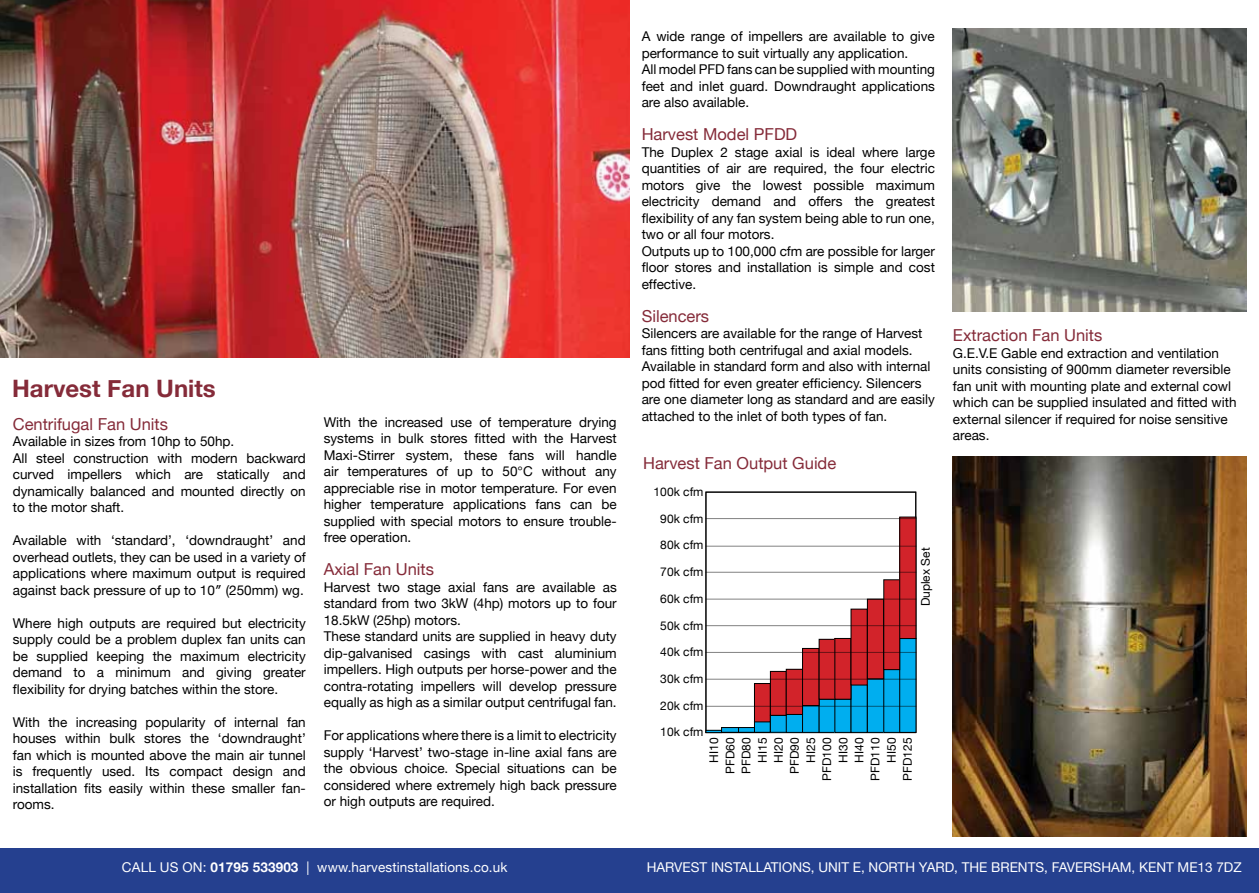
<style>
.page{position:relative;width:1259px;height:893px;background:#fff}
.page>*{position:absolute;margin:0;border:0;box-sizing:border-box;transform-origin:0 0}
.t1{font:700 24px "Helvetica Neue";color:#852b39}
.t2{font:16.5px "Helvetica Neue";color:#852b39}
.t3{font:13.5px/16.5px "Helvetica Neue";color:#000}
.t4{font:13.5px "Helvetica Neue";color:#fff}
.t5{font:12px/16.2px "Helvetica Neue";color:#000;text-align:right}
.s1{font-weight:700}
</style>
<div class="page">
<div style="left:0;top:849px;width:1259px;height:44px;background:#25408f"></div>
<img style="left:0;top:0;width:629px;height:357px">
<img style="left:953px;top:28px;width:293px;height:284px">
<img style="left:953px;top:456px;width:293px;height:381px">
<div style="left:705px;top:730px;width:17px;height:3px;border:1px solid #000"></div>
<div style="left:721px;top:727px;width:17px;height:5px;background:#00aeef"></div>
<div style="left:721px;top:727px;width:18px;height:6px;border:1px solid #000"></div>
<div style="left:738px;top:727px;width:17px;height:5px;background:#00aeef"></div>
<div style="left:738px;top:727px;width:17px;height:6px;border:1px solid #000"></div>
<div style="left:754px;top:721px;width:16px;height:11px;background:#00aeef"></div>
<div style="left:754px;top:721px;width:16px;height:12px;border:1px solid #000"></div>
<div style="left:754px;top:683px;width:16px;height:39px;background:#d2232a"></div>
<div style="left:754px;top:683px;width:16px;height:39px;border:1px solid #000"></div>
<div style="left:770px;top:715px;width:16px;height:17px;background:#00aeef"></div>
<div style="left:770px;top:715px;width:17px;height:18px;border:1px solid #000"></div>
<div style="left:786px;top:714px;width:16px;height:18px;background:#00aeef"></div>
<div style="left:786px;top:714px;width:17px;height:19px;border:1px solid #000"></div>
<div style="left:802px;top:705px;width:17px;height:27px;background:#00aeef"></div>
<div style="left:802px;top:704px;width:17px;height:29px;border:1px solid #000"></div>
<div style="left:819px;top:699px;width:16px;height:33px;background:#00aeef"></div>
<div style="left:818px;top:699px;width:17px;height:34px;border:1px solid #000"></div>
<div style="left:835px;top:699px;width:16px;height:33px;background:#00aeef"></div>
<div style="left:851px;top:684px;width:16px;height:48px;background:#00aeef"></div>
<div style="left:867px;top:679px;width:16px;height:53px;background:#00aeef"></div>
<div style="left:867px;top:678px;width:17px;height:55px;border:1px solid #000"></div>
<div style="left:883px;top:669px;width:17px;height:63px;background:#00aeef"></div>
<div style="left:899px;top:638px;width:17px;height:94px;background:#00aeef"></div>
<div style="left:899px;top:638px;width:17px;height:95px;border:1px solid #000"></div>
<div style="left:770px;top:671px;width:16px;height:44px;background:#d2232a"></div>
<div style="left:770px;top:671px;width:16px;height:45px;border:1px solid #000"></div>
<div style="left:786px;top:669px;width:16px;height:45px;background:#d2232a"></div>
<div style="left:786px;top:669px;width:17px;height:46px;border:1px solid #000"></div>
<div style="left:802px;top:648px;width:17px;height:57px;background:#d2232a"></div>
<div style="left:802px;top:648px;width:17px;height:58px;border:1px solid #000"></div>
<div style="left:819px;top:639px;width:16px;height:60px;background:#d2232a"></div>
<div style="left:835px;top:638px;width:16px;height:61px;background:#d2232a"></div>
<div style="left:851px;top:609px;width:16px;height:76px;background:#d2232a"></div>
<div style="left:867px;top:599px;width:16px;height:80px;background:#d2232a"></div>
<div style="left:867px;top:599px;width:17px;height:80px;border:1px solid #000"></div>
<div style="left:883px;top:580px;width:16px;height:90px;background:#d2232a"></div>
<div style="left:883px;top:579px;width:17px;height:91px;border:1px solid #000"></div>
<div style="left:899px;top:517px;width:17px;height:121px;background:#d2232a"></div>
<div style="left:899px;top:517px;width:17px;height:122px;border:1px solid #000"></div>
<hr style="left:705px;top:518px;width:211px;height:1px;background:#000">
<hr style="left:705px;top:546px;width:211px;height:1px;background:#000">
<hr style="left:705px;top:572px;width:211px;height:1px;background:#000">
<hr style="left:705px;top:599px;width:211px;height:1px;background:#000">
<hr style="left:705px;top:625px;width:211px;height:1px;background:#000">
<hr style="left:705px;top:652px;width:211px;height:1px;background:#000">
<hr style="left:705px;top:679px;width:211px;height:1px;background:#000">
<hr style="left:705px;top:706px;width:211px;height:1px;background:#000">
<h1 class="t1" style="left:12px;top:370px;width:205px">Harvest Fan Units</h1>
<p class="t2" style="left:13px;top:412px;width:157px">Centrifugal Fan Units</p>
<p class="t3" style="left:13px;top:434px;width:294px">Available in sizes from 10hp to 50hp.<br>All steel construction with modern backward curved impellers which are statically and dynamically balanced and mounted directly on to the motor shaft.</p>
<p class="t3" style="left:13px;top:533px;width:294px;text-align:justify">Available with ‘standard’, ‘downdraught’ and overhead outlets, they can be used in a variety of applications where maximum output is required against back pressure of up to 10″ (250mm) wg.</p>
<p class="t3" style="left:13px;top:615px;width:294px;text-align:justify">Where high outputs are required but electricity supply could be a problem duplex fan units can be supplied keeping the maximum electricity demand to a minimum and giving greater flexibility for drying batches within the store.</p>
<p class="t3" style="left:13px;top:714px;width:294px;text-align:justify">With the increasing popularity of internal fan houses within bulk stores the ‘downdraught’ fan which is mounted above the main air tunnel is frequently used. Its compact design and installation fits easily within these smaller fan&shy;rooms.</p>
<p class="t3" style="left:324px;top:414px;width:294px;text-align:justify">With the increased use of temperature drying systems in bulk stores fitted with the Harvest Maxi-Stirrer system, these fans will handle air temperatures of up to 50°C without any appreciable rise in motor temperature. For even higher temperature applications fans can be supplied with special motors to ensure trouble&shy;free operation.</p>
<p class="t2" style="left:324px;top:557px;width:112px">Axial Fan Units</p>
<p class="t3" style="left:324px;top:579px;width:294px">Harvest two stage axial fans are available as standard from two 3kW (4hp) motors up to four 18.5kW (25hp) motors.<br>These standard units are supplied in heavy duty dip-galvanised casings with cast aluminium impellers. High outputs per horse-power and the contra-rotating impellers will develop pressure equally as high as a similar output centrifugal fan.</p>
<p class="t3" style="left:324px;top:728px;width:294px;text-align:justify">For applications where there is a limit to electricity supply ‘Harvest’ two-stage in-line axial fans are the obvious choice. Special situations can be considered where extremely high back pressure or high outputs are required.</p>
<p class="t3" style="left:641px;top:29px;width:295px">A wide range of impellers are available to give performance to suit virtually any application.<br>All model PFD fans can be supplied with mounting feet and inlet guard. Downdraught applications are also available.</p>
<p class="t2" style="left:641px;top:122px;width:157px">Harvest Model PFDD</p>
<p class="t3" style="left:641px;top:144px;width:295px">The Duplex 2 stage axial is ideal where large quantities of air are required, the four electric motors give the lowest possible maximum electricity demand and offers the greatest flexibility of any fan system being able to run one, two or all four motors.<br>Outputs up to 100,000 cfm are possible for larger floor stores and installation is simple and cost effective.</p>
<p class="t2" style="left:641px;top:304px;width:69px">Silencers</p>
<p class="t3" style="left:641px;top:326px;width:295px">Silencers are available for the range of Harvest fans fitting both centrifugal and axial models.<br>Available in standard form and also with internal pod fitted for even greater efficiency. Silencers are one diameter long as standard and are easily attached to the inlet of both types of fan.</p>
<p class="t2" style="left:953px;top:323px;width:151px">Extraction Fan Units</p>
<p class="t3" style="left:953px;top:345px;width:285px">G.E.V.E Gable end extraction and ventilation units consisting of 900mm diameter reversible fan unit with mounting plate and external cowl which can be supplied insulated and fitted with external silencer if required for noise sensitive areas.</p>
<p class="t2" style="left:643px;top:451px;width:195px">Harvest Fan Output Guide</p>
<p class="t5" style="left:653px;top:484px;width:51px">100k cfm</p>
<p class="t5" style="left:660px;top:511px;width:45px">90k cfm</p>
<p class="t5" style="left:660px;top:538px;width:45px">80k cfm</p>
<p class="t5" style="left:660px;top:564px;width:45px">70k cfm</p>
<p class="t5" style="left:660px;top:591px;width:45px">60k cfm</p>
<p class="t5" style="left:660px;top:618px;width:45px">50k cfm</p>
<p class="t5" style="left:660px;top:644px;width:45px">40k cfm</p>
<p class="t5" style="left:660px;top:671px;width:45px">30k cfm</p>
<p class="t5" style="left:660px;top:698px;width:45px">20k cfm</p>
<p class="t5" style="left:660px;top:725px;width:45px">10k cfm</p>
<p class="t5" style="left:706px;top:781px;width:45px;rotate:-90deg">HI10<br>PFD60<br>PFD80<br>HI15<br>HI20<br>PFD90<br>HI25<br>PFD100<br>HI30<br>HI40<br>PFD110<br>HI50<br>PFD125</p>
<p class="t5" style="left:918px;top:606px;width:60px;rotate:-90deg">Duplex Set</p>
<p class="t4" style="left:122px;top:857px;width:387px">CALL US ON: <span class="s1">01795 533903</span> | www.harvestinstallations.co.uk</p>
<p class="t4" style="left:647px;top:857px;width:596px">HARVEST INSTALLATIONS, UNIT E, NORTH YARD, THE BRENTS, FAVERSHAM, KENT ME13 7DZ</p>
</div>
